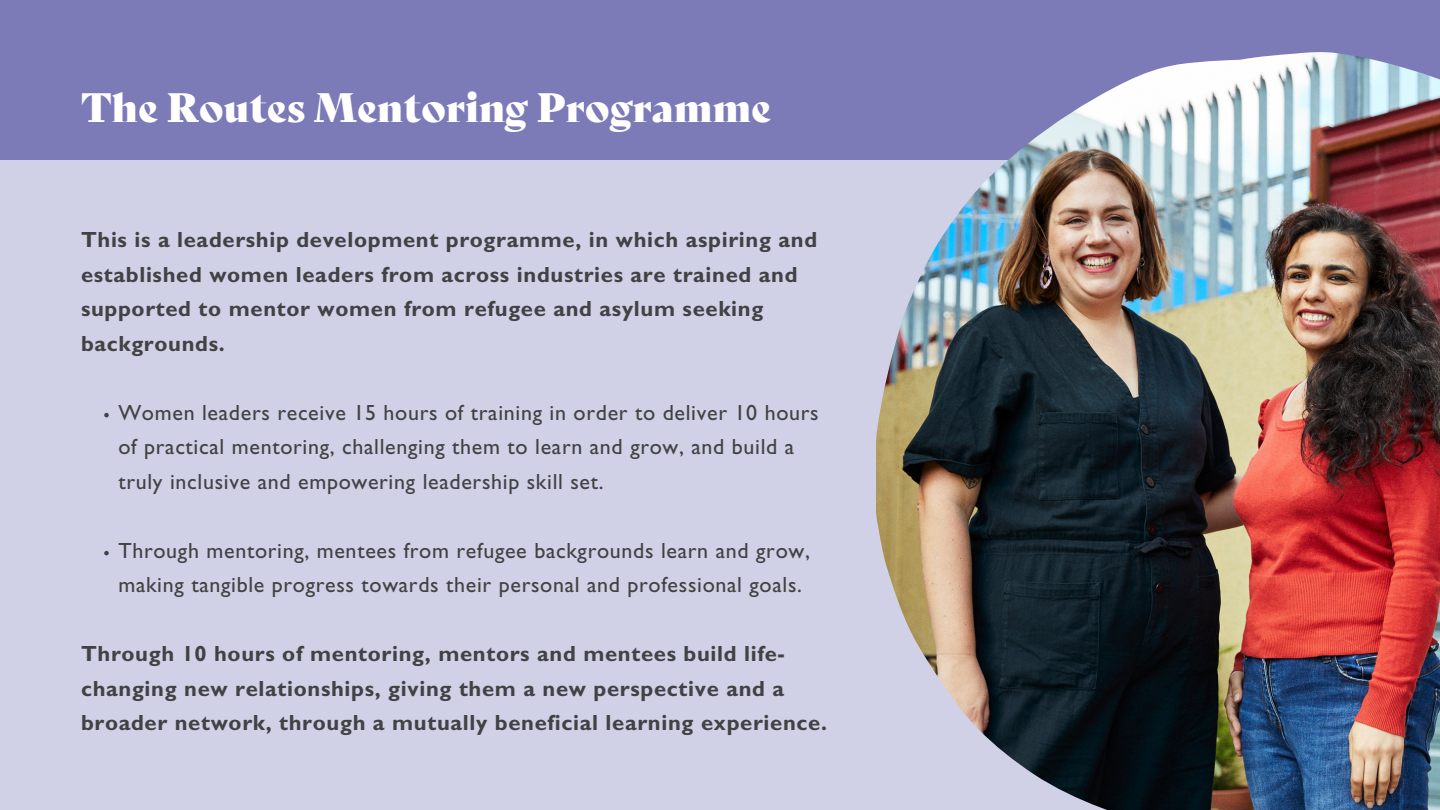
<style>
.page{position:relative;width:1440px;height:810px;background:#d0d0e7}
.page>*{position:absolute;margin:0;border:0;box-sizing:border-box;transform-origin:0 0}
.t1{font:40px "Bely Display W00";color:#fff}
.t2{font:700 22px/34.5px "Gill Sans Std";letter-spacing:.03em;color:#414243}
.t3{font:22px/34.5px "Gill Sans Std";letter-spacing:.03em;color:#414243}
</style>
<div class="page">
<div style="left:0;top:0;width:1440px;height:160px;background:#7c7bb8"></div>
<img style="left:876px;top:52px;width:564px;height:758px">
<svg style="left:104px;top:413px;width:5px;height:4px"></svg>
<svg style="left:104px;top:551px;width:5px;height:4px"></svg>
<p class="t1" style="left:81px;top:75px;width:692px">The Routes Mentoring Programme</p>
<h1 class="t2" style="left:81px;top:226px;width:738px">This is a leadership development programme, in which aspiring and established women leaders from across industries are trained and supported to mentor women from refugee and asylum seeking backgrounds.</h1>
<p class="t3" style="left:118px;top:398px;width:702px">Women leaders receive 15 hours of training in order to deliver 10 hours of practical mentoring, challenging them to learn and grow, and build a truly inclusive and empowering leadership skill set.</p>
<h2 class="t3" style="left:118px;top:536px;width:693px">Through mentoring, mentees from refugee backgrounds learn and grow, making tangible progress towards their personal and professional goals.</h2>
<p class="t2" style="left:81px;top:640px;width:747px">Through 10 hours of mentoring, mentors and mentees build life&shy;changing new relationships, giving them a new perspective and a broader network, through a mutually beneficial learning experience.</p>
</div>
